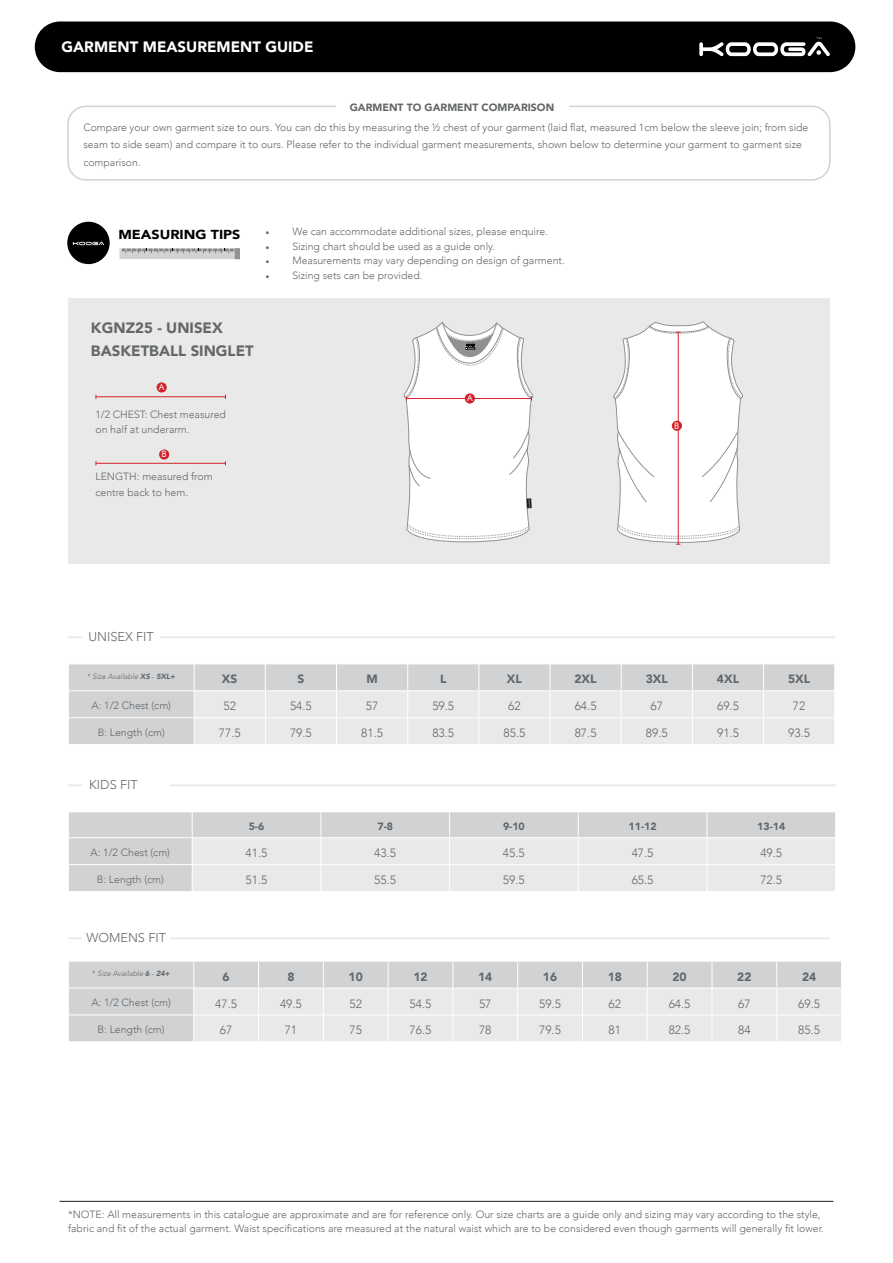
<style>
.page{position:relative;width:893px;height:1263px;background:#fff}
.page>*{position:absolute;margin:0;border:0;box-sizing:border-box;transform-origin:0 0}
.t1{font:900 15px "Avenir";color:#646769}
.t2{font:900 15px "Avenir";color:#fff}
.t3{font:900 13.05px "Avenir";color:#000;scale:1.1 1}
.t4{font:300 12.75px "Avenir";color:#646769}
.t5{font:300 12px "Avenir";color:#646769}
.t6{font:900 12px "Avenir";color:#646769}
.t7{font:300 10.5px/15.3px "Avenir";color:#646769}
.t8{font:900 10.5px "Avenir";color:#646769}
.t9{font:9px "Futura BT";color:#fff}
.t10{font:italic 300 7.5px "Avenir";color:#646769}
.s1{font-family:"Minion Pro";font-weight:400}
.s2{font-style:normal}
.s3{font-weight:900}
</style>
<div class="page">
<div style="left:35px;top:21px;width:820px;height:51px;background:#000;border-radius:25px"></div>
<hr style="left:60px;top:1201px;width:773px;height:1px;background:#231f20">
<div style="left:68px;top:298px;width:762px;height:265px;background:#e9e9e9"></div>
<div style="left:67px;top:106px;width:764px;height:75px;border:2px solid #d1d2d4;border-radius:18px"></div>
<svg style="left:699px;top:21px;width:157px;height:35px"></svg>
<div style="left:119px;top:248px;width:121px;height:11px;background:#d1d2d4"></div>
<svg style="left:122px;top:248px;width:113px;height:5px"></svg>
<div style="left:235px;top:248px;width:5px;height:11px;background:#949191"></div>
<div style="left:67px;top:222px;width:43px;height:42px;background:#000;border-radius:50%"></div>
<svg style="left:73px;top:241px;width:31px;height:4px"></svg>
<svg style="left:403px;top:322px;width:131px;height:220px"></svg>
<svg style="left:613px;top:321px;width:130px;height:224px"></svg>
<div style="left:465px;top:393px;width:10px;height:10px;background:#d1232a;border-radius:50%"></div>
<div style="left:672px;top:421px;width:10px;height:10px;background:#d1232a;border-radius:50%"></div>
<hr style="left:96px;top:396px;width:129px;height:1px;background:#d1232a">
<hr style="left:96px;top:463px;width:129px;height:1px;background:#d1232a">
<div style="left:157px;top:382px;width:10px;height:10px;background:#d1232a;border-radius:50%"></div>
<div style="left:159px;top:449px;width:10px;height:11px;background:#d1232a;border-radius:50%"></div>
<div style="left:336px;top:100px;width:232px;height:16px;background:#fff"></div>
<hr style="left:68px;top:784px;width:768px;height:2px;background:#e9e9e9">
<div style="left:82px;top:776px;width:88px;height:18px;background:#fff"></div>
<div style="left:69px;top:812px;width:123px;height:79px;background:#d1d2d4"></div>
<hr style="left:68px;top:837px;width:124px;height:1px;background:#fff">
<hr style="left:68px;top:864px;width:124px;height:1px;background:#fff">
<svg style="left:192px;top:812px;width:643px;height:79px;background:#e2e2e3"></svg>
<hr style="left:68px;top:636px;width:767px;height:2px;background:#e9e9e9">
<div style="left:82px;top:628px;width:78px;height:18px;background:#fff"></div>
<div style="left:69px;top:664px;width:125px;height:80px;background:#d1d2d4"></div>
<hr style="left:68px;top:690px;width:126px;height:1px;background:#fff">
<hr style="left:68px;top:717px;width:126px;height:1px;background:#fff">
<svg style="left:194px;top:664px;width:641px;height:80px;background:#e2e2e3"></svg>
<hr style="left:68px;top:937px;width:762px;height:2px;background:#e9e9e9">
<div style="left:82px;top:929px;width:88px;height:18px;background:#fff"></div>
<div style="left:69px;top:962px;width:124px;height:79px;background:#d1d2d4"></div>
<hr style="left:68px;top:988px;width:126px;height:1px;background:#fff">
<hr style="left:68px;top:1014px;width:126px;height:1px;background:#fff">
<svg style="left:193px;top:961px;width:648px;height:80px;background:#e2e2e3"></svg>
<p class="t2" style="left:62px;top:34px;width:253px">GARMENT MEASUREMENT GUIDE</p>
<p class="t8" style="left:350px;top:98px;width:206px">GARMENT TO GARMENT COMPARISON</p>
<p class="t7" style="left:83px;top:118px;width:727px;line-height:17.5px">Compare your own garment size to ours. You can do this by measuring the ½ chest of your garment (laid flat, measured 1cm below the sleeve join; from side seam to side seam) and compare it to ours. Please refer to the individual garment measurements, shown below to determine your garment to garment size comparison.</p>
<p class="t3" style="left:118px;top:224px;width:112px">MEASURING TIPS</p>
<p class="t7" style="left:265px;top:224px;width:284px"><span class="s1">•</span> We can accommodate additional sizes, please enquire.</p>
<p class="t7" style="left:265px;top:238px;width:231px"><span class="s1">•</span> Sizing chart should be used as a guide only.</p>
<p class="t7" style="left:265px;top:253px;width:301px"><span class="s1">•</span> Measurements may vary depending on design of garment.</p>
<p class="t7" style="left:265px;top:267px;width:159px"><span class="s1">•</span> Sizing sets can be provided.</p>
<p class="t1" style="left:91px;top:315px;width:133px">KGNZ25 - UNISEX</p>
<p class="t1" style="left:91px;top:338px;width:164px">BASKETBALL SINGLET</p>
<p class="t9" style="left:159px;top:382px;width:7px">A</p>
<p class="t7" style="left:95px;top:406px;width:132px">1/2 CHEST: Chest measured on half at underarm.</p>
<p class="t9" style="left:161px;top:449px;width:7px">B</p>
<p class="t7" style="left:95px;top:469px;width:119px">LENGTH: measured from centre back to hem.</p>
<p class="t9" style="left:467px;top:393px;width:7px">A</p>
<p class="t9" style="left:674px;top:420px;width:7px">B</p>
<p class="t4" style="left:88px;top:629px;width:67px">UNISEX FIT</p>
<p class="t10" style="left:87px;top:672px;width:89px"><span class="s2">*</span> Size Available <span class="s3">XS</span> - <span class="s3">5XL+</span></p>
<p class="t6" style="left:222px;top:669px;width:17px">XS</p>
<p class="t6" style="left:297px;top:669px;width:8px">S</p>
<p class="t6" style="left:366px;top:669px;width:13px">M</p>
<p class="t6" style="left:440px;top:669px;width:8px">L</p>
<p class="t6" style="left:507px;top:669px;width:17px">XL</p>
<p class="t6" style="left:575px;top:669px;width:24px">2XL</p>
<p class="t6" style="left:646px;top:669px;width:24px">3XL</p>
<p class="t6" style="left:717px;top:669px;width:24px">4XL</p>
<p class="t6" style="left:788px;top:669px;width:24px">5XL</p>
<p class="t7" style="left:92px;top:697px;width:81px">A: 1/2 Chest (cm)</p>
<p class="t5" style="left:224px;top:699px;width:14px">52</p>
<p class="t5" style="left:290px;top:699px;width:23px">54.5</p>
<p class="t5" style="left:366px;top:699px;width:14px">57</p>
<p class="t5" style="left:432px;top:699px;width:23px">59.5</p>
<p class="t5" style="left:508px;top:699px;width:14px">62</p>
<p class="t5" style="left:575px;top:699px;width:23px">64.5</p>
<p class="t5" style="left:651px;top:699px;width:14px">67</p>
<p class="t5" style="left:717px;top:699px;width:23px">69.5</p>
<p class="t5" style="left:793px;top:699px;width:14px">72</p>
<p class="t7" style="left:98px;top:724px;width:68px">B: Length (cm)</p>
<p class="t5" style="left:219px;top:726px;width:23px">77.5</p>
<p class="t5" style="left:290px;top:726px;width:23px">79.5</p>
<p class="t5" style="left:361px;top:726px;width:23px">81.5</p>
<p class="t5" style="left:432px;top:726px;width:23px">83.5</p>
<p class="t5" style="left:504px;top:726px;width:23px">85.5</p>
<p class="t5" style="left:575px;top:726px;width:23px">87.5</p>
<p class="t5" style="left:646px;top:726px;width:23px">89.5</p>
<p class="t5" style="left:717px;top:726px;width:23px">91.5</p>
<p class="t5" style="left:788px;top:726px;width:23px">93.5</p>
<p class="t4" style="left:89px;top:777px;width:50px">KIDS FIT</p>
<p class="t8" style="left:249px;top:817px;width:17px">5-6</p>
<p class="t8" style="left:377px;top:817px;width:17px">7-8</p>
<p class="t8" style="left:503px;top:817px;width:23px">9-10</p>
<p class="t8" style="left:629px;top:817px;width:29px">11-12</p>
<p class="t8" style="left:757px;top:817px;width:29px">13-14</p>
<p class="t7" style="left:91px;top:844px;width:81px">A: 1/2 Chest (cm)</p>
<p class="t5" style="left:246px;top:846px;width:23px">41.5</p>
<p class="t5" style="left:374px;top:846px;width:23px">43.5</p>
<p class="t5" style="left:503px;top:846px;width:23px">45.5</p>
<p class="t5" style="left:632px;top:846px;width:23px">47.5</p>
<p class="t5" style="left:760px;top:846px;width:23px">49.5</p>
<p class="t7" style="left:97px;top:871px;width:68px">B: Length (cm)</p>
<p class="t5" style="left:246px;top:873px;width:23px">51.5</p>
<p class="t5" style="left:374px;top:873px;width:23px">55.5</p>
<p class="t5" style="left:503px;top:873px;width:23px">59.5</p>
<p class="t5" style="left:632px;top:873px;width:23px">65.5</p>
<p class="t5" style="left:760px;top:873px;width:23px">72.5</p>
<p class="t4" style="left:86px;top:930px;width:81px">WOMENS FIT</p>
<p class="t10" style="left:92px;top:969px;width:79px"><span class="s2">*</span> Size Available <span class="s3">6</span> - <span class="s3">24+</span></p>
<p class="t6" style="left:223px;top:966px;width:9px">6</p>
<p class="t6" style="left:287px;top:966px;width:9px">8</p>
<p class="t6" style="left:349px;top:966px;width:16px">10</p>
<p class="t6" style="left:413px;top:966px;width:16px">12</p>
<p class="t6" style="left:478px;top:966px;width:16px">14</p>
<p class="t6" style="left:543px;top:966px;width:16px">16</p>
<p class="t6" style="left:608px;top:966px;width:16px">18</p>
<p class="t6" style="left:672px;top:966px;width:16px">20</p>
<p class="t6" style="left:737px;top:966px;width:16px">22</p>
<p class="t6" style="left:802px;top:966px;width:16px">24</p>
<p class="t7" style="left:91px;top:995px;width:81px">A: 1/2 Chest (cm)</p>
<p class="t5" style="left:215px;top:996px;width:23px">47.5</p>
<p class="t5" style="left:280px;top:996px;width:23px">49.5</p>
<p class="t5" style="left:349px;top:996px;width:14px">52</p>
<p class="t5" style="left:410px;top:996px;width:23px">54.5</p>
<p class="t5" style="left:479px;top:996px;width:14px">57</p>
<p class="t5" style="left:539px;top:996px;width:23px">59.5</p>
<p class="t5" style="left:609px;top:996px;width:14px">62</p>
<p class="t5" style="left:669px;top:996px;width:23px">64.5</p>
<p class="t5" style="left:738px;top:996px;width:14px">67</p>
<p class="t5" style="left:798px;top:996px;width:23px">69.5</p>
<p class="t7" style="left:98px;top:1022px;width:68px">B: Length (cm)</p>
<p class="t5" style="left:220px;top:1023px;width:14px">67</p>
<p class="t5" style="left:285px;top:1023px;width:14px">71</p>
<p class="t5" style="left:349px;top:1023px;width:14px">75</p>
<p class="t5" style="left:410px;top:1023px;width:23px">76.5</p>
<p class="t5" style="left:479px;top:1023px;width:14px">78</p>
<p class="t5" style="left:539px;top:1023px;width:23px">79.5</p>
<p class="t5" style="left:609px;top:1023px;width:14px">81</p>
<p class="t5" style="left:669px;top:1023px;width:23px">82.5</p>
<p class="t5" style="left:738px;top:1023px;width:14px">84</p>
<p class="t5" style="left:798px;top:1023px;width:23px">85.5</p>
<p class="t7" style="left:68px;top:1207px;width:757px;line-height:14.5px">*NOTE: All measurements in this catalogue are approximate and are for reference only. Our size charts are a guide only and sizing may vary according to the style, fabric and fit of the actual garment. Waist specifications are measured at the natural waist which are to be considered even though garments will generally fit lower.</p>
</div>
